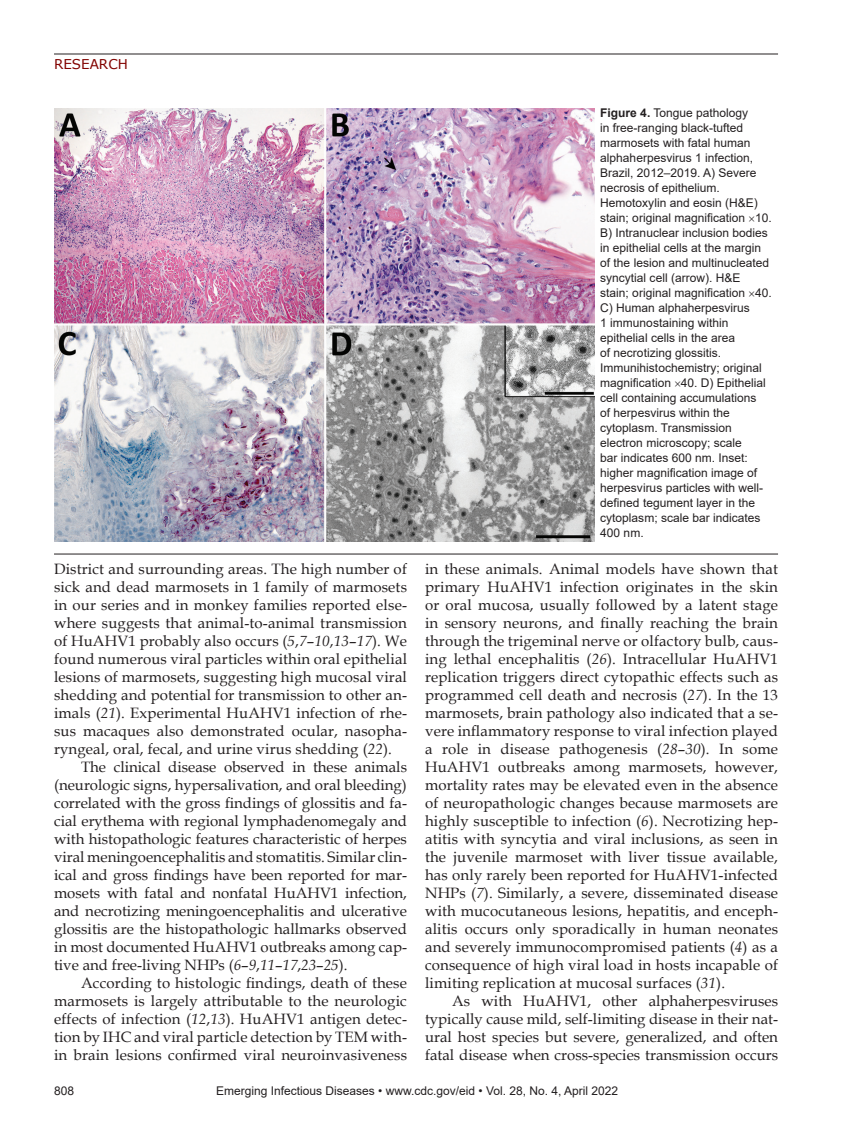
<style>
.page{position:relative;width:851px;height:1134px;background:#fff}
.page>*{position:absolute;margin:0;border:0;box-sizing:border-box;transform-origin:0 0}
.Body_Text{font:15px/18px "Book Antiqua";letter-spacing:.01em;color:#231f20;text-align:justify}
.t1{font:13.5px "Verdana";color:#820301}
.Figure_Legend{font:12px/15px "Arial";color:#231f20}
.s1{font-style:italic}
.s2{font-weight:700}
</style>
<div class="page">
<hr style="left:54px;top:54px;width:724px;height:1px;background:#231f20">
<img style="left:54px;top:108px;width:540px;height:433px">
<hr style="left:54px;top:554px;width:724px;height:1px;background:#231f20">
<p class="t1" style="left:54px;top:55px;width:75px">RESEARCH</p>
<p class="Body_Text" style="left:54px;top:559px;width:354px">District and surrounding areas. The high number of sick and dead marmosets in 1 family of marmosets in our series and in monkey families reported else&shy;where suggests that animal-to-animal transmission of HuAHV1 probably also occurs (<span class="s1">5</span>,<span class="s1">7</span>–<span class="s1">10</span>,<span class="s1">13</span>–<span class="s1">17</span>). We found numerous viral particles within oral epithelial lesions of marmosets, suggesting high mucosal viral shedding and potential for transmission to other an&shy;imals (<span class="s1">21</span>). Experimental HuAHV1 infection of rhe&shy;sus macaques also demonstrated ocular, nasopha&shy;ryngeal, oral, fecal, and urine virus shedding (<span class="s1">22</span>).</p>
<p class="Body_Text" style="left:54px;top:757px;width:354px;text-indent:27px">The clinical disease observed in these animals (neurologic signs, hypersalivation, and oral bleeding) correlated with the gross findings of glossitis and fa&shy;cial erythema with regional lymphadenomegaly and with histopathologic features characteristic of herpes viral meningoencephalitis and stomatitis. Similar clin&shy;ical and gross findings have been reported for mar&shy;mosets with fatal and nonfatal HuAHV1 infection, and necrotizing meningoencephalitis and ulcerative glossitis are the histopathologic hallmarks observed in most documented HuAHV1 outbreaks among cap&shy;tive and free-living NHPs (<span class="s1">6</span>–<span class="s1">9</span>,<span class="s1">11</span>–<span class="s1">17</span>,<span class="s1">23</span>–<span class="s1">25</span>).</p>
<p class="Body_Text" style="left:54px;top:973px;width:354px;text-indent:27px">According to histologic findings, death of these marmosets is largely attributable to the neurologic effects of infection (<span class="s1">12</span>,<span class="s1">13</span>). HuAHV1 antigen detec&shy;tion by IHC and viral particle detection by TEM with&shy;in brain lesions confirmed viral neuroinvasiveness</p>
<p class="Figure_Legend" style="left:600px;top:105px;width:173px"><span class="s2">Figure 4.</span> Tongue pathology<br>in free-ranging black-tufted marmosets with fatal human alphaherpesvirus 1 infection,<br>Brazil, 2012–2019. A) Severe necrosis of epithelium.<br>Hemotoxylin and eosin (H&amp;E) stain; original magnification 10.<br>B) Intranuclear inclusion bodies in epithelial cells at the margin of the lesion and multinucleated syncytial cell (arrow). H&amp;E stain; original magnification 40.<br>C) Human alphaherpesvirus<br>1 immunostaining within epithelial cells in the area<br>of necrotizing glossitis.<br>Immunihistochemistry; original magnification 40. D) Epithelial cell containing accumulations<br>of herpesvirus within the cytoplasm. Transmission electron microscopy; scale<br>bar indicates 600 nm. Inset: higher magnification image of herpesvirus particles with well&shy;defined tegument layer in the cytoplasm; scale bar indicates<br>400 nm.</p>
<p class="Body_Text" style="left:425px;top:559px;width:354px">in these animals. Animal models have shown that primary HuAHV1 infection originates in the skin or oral mucosa, usually followed by a latent stage in sensory neurons, and finally reaching the brain through the trigeminal nerve or olfactory bulb, caus&shy;ing lethal encephalitis (<span class="s1">26</span>). Intracellular HuAHV1 replication triggers direct cytopathic effects such as programmed cell death and necrosis (<span class="s1">27</span>). In the 13 marmosets, brain pathology also indicated that a se&shy;vere inflammatory response to viral infection played a role in disease pathogenesis (<span class="s1">28</span>–<span class="s1">30</span>). In some HuAHV1 outbreaks among marmosets, however, mortality rates may be elevated even in the absence of neuropathologic changes because marmosets are highly susceptible to infection (<span class="s1">6</span>). Necrotizing hep&shy;atitis with syncytia and viral inclusions, as seen in the juvenile marmoset with liver tissue available, has only rarely been reported for HuAHV1-infected NHPs (<span class="s1">7</span>). Similarly, a severe, disseminated disease with mucocutaneous lesions, hepatitis, and enceph&shy;alitis occurs only sporadically in human neonates and severely immunocompromised patients (<span class="s1">4</span>) as a consequence of high viral load in hosts incapable of limiting replication at mucosal surfaces (<span class="s1">31</span>).</p>
<p class="Body_Text" style="left:425px;top:991px;width:354px;text-indent:27px">As with HuAHV1, other alphaherpesviruses typically cause mild, self-limiting disease in their nat&shy;ural host species but severe, generalized, and often fatal disease when cross-species transmission occurs</p>
<p class="Figure_Legend" style="left:54px;top:1084px;width:22px">808</p>
<p class="Figure_Legend" style="left:216px;top:1084px;width:403px">Emerging Infectious Diseases • www.cdc.gov/eid • Vol. 28, No. 4, April 2022</p>
</div>
